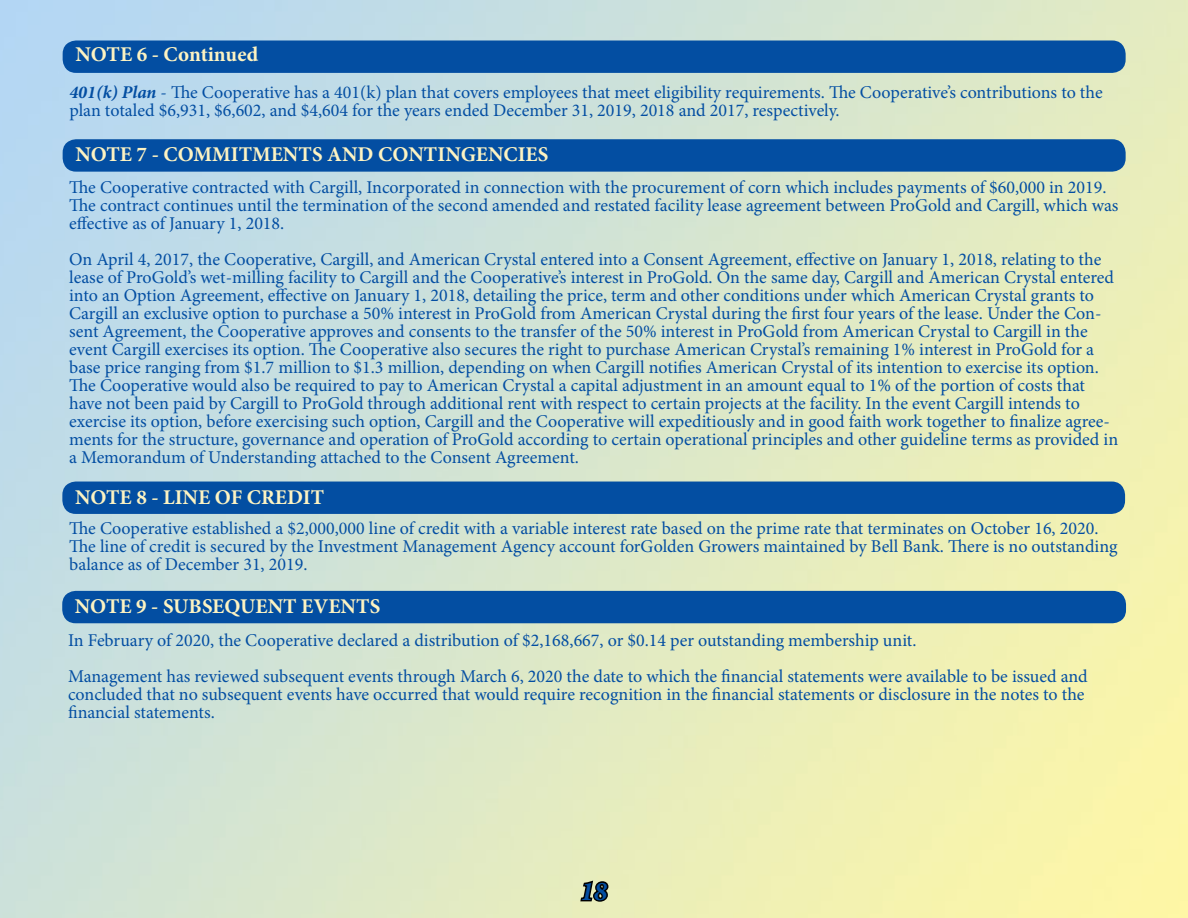
<style>
.page{position:relative;width:1188px;height:918px;background:#fff}
.page>*{position:absolute;margin:0;border:0;box-sizing:border-box;transform-origin:0 0}
.t1{font:italic 700 27px "Minion Pro";color:#034ea2}
.t2{font:700 21px "Minion Pro";color:#fdf3c2}
.t3{font:18px/18px "Minion Pro";color:#034ea2}
.s1{font-weight:700;font-style:italic}
</style>
<div class="page">
<img style="left:0;top:0;width:1188px;height:918px">
<div style="left:63px;top:40px;width:1063px;height:33px;background:#034ea2;border-radius:14px"></div>
<div style="left:63px;top:139px;width:1063px;height:33px;background:#034ea2;border-radius:14px"></div>
<div style="left:62px;top:591px;width:1064px;height:32px;background:#034ea2;border-radius:14px"></div>
<svg style="left:578px;top:879px;width:33px;height:24px"></svg>
<div style="left:62px;top:482px;width:1063px;height:32px;background:#034ea2;border-radius:14px"></div>
<p class="t2" style="left:76px;top:40px;width:184px">NOTE 6 - Continued</p>
<p class="t3" style="left:69px;top:84px;width:1035px"><span class="s1">401(k) Plan</span> - The Cooperative has a 401(k) plan that covers employees that meet eligibility requirements. The Cooperative’s contributions to the plan totaled $6,931, $6,602, and $4,604 for the years ended December 31, 2019, 2018 and 2017, respectively.</p>
<p class="t2" style="left:75px;top:140px;width:475px">NOTE 7 - COMMITMENTS AND CONTINGENCIES</p>
<p class="t3" style="left:69px;top:179px;width:1051px">The Cooperative contracted with Cargill, Incorporated in connection with the procurement of corn which includes payments of $60,000 in 2019.<br>The contract continues until the termination of the second amended and restated facility lease agreement between ProGold and Cargill, which was effective as of January 1, 2018.</p>
<p class="t3" style="left:69px;top:251px;width:1051px">On April 4, 2017, the Cooperative, Cargill, and American Crystal entered into a Consent Agreement, effective on January 1, 2018, relating to the lease of ProGold’s wet-milling facility to Cargill and the Cooperative’s interest in ProGold. On the same day, Cargill and American Crystal entered into an Option Agreement, effective on January 1, 2018, detailing the price, term and other conditions under which American Crystal grants to Cargill an exclusive option to purchase a 50% interest in ProGold from American Crystal during the first four years of the lease. Under the Con&shy;sent Agreement, the Cooperative approves and consents to the transfer of the 50% interest in ProGold from American Crystal to Cargill in the event Cargill exercises its option. The Cooperative also secures the right to purchase American Crystal’s remaining 1% interest in ProGold for a base price ranging from $1.7 million to $1.3 million, depending on when Cargill notifies American Crystal of its intention to exercise its option.<br>The Cooperative would also be required to pay to American Crystal a capital adjustment in an amount equal to 1% of the portion of costs that have not been paid by Cargill to ProGold through additional rent with respect to certain projects at the facility. In the event Cargill intends to exercise its option, before exercising such option, Cargill and the Cooperative will expeditiously and in good faith work together to finalize agree&shy;ments for the structure, governance and operation of ProGold according to certain operational principles and other guideline terms as provided in a Memorandum of Understanding attached to the Consent Agreement.</p>
<p class="t2" style="left:75px;top:482px;width:251px">NOTE 8 - LINE OF CREDIT</p>
<p class="t3" style="left:69px;top:519px;width:1050px">The Cooperative established a $2,000,000 line of credit with a variable interest rate based on the prime rate that terminates on October 16, 2020.<br>The line of credit is secured by the Investment Management Agency account forGolden Growers maintained by Bell Bank. There is no outstanding balance as of December 31, 2019.</p>
<p class="t2" style="left:75px;top:591px;width:307px">NOTE 9 - SUBSEQUENT EVENTS</p>
<p class="t3" style="left:68px;top:622px;width:1021px;line-height:36px">In February of 2020, the Cooperative declared a distribution of $2,168,667, or $0.14 per outstanding membership unit.<br>Management has reviewed subsequent events through March 6, 2020 the date to which the financial statements were available to be issued and</p>
<p class="t3" style="left:68px;top:685px;width:1018px">concluded that no subsequent events have occurred that would require recognition in the financial statements or disclosure in the notes to the financial statements.</p>
<h1 class="t1" style="left:580px;top:872px;width:28px">18</h1>
</div>
